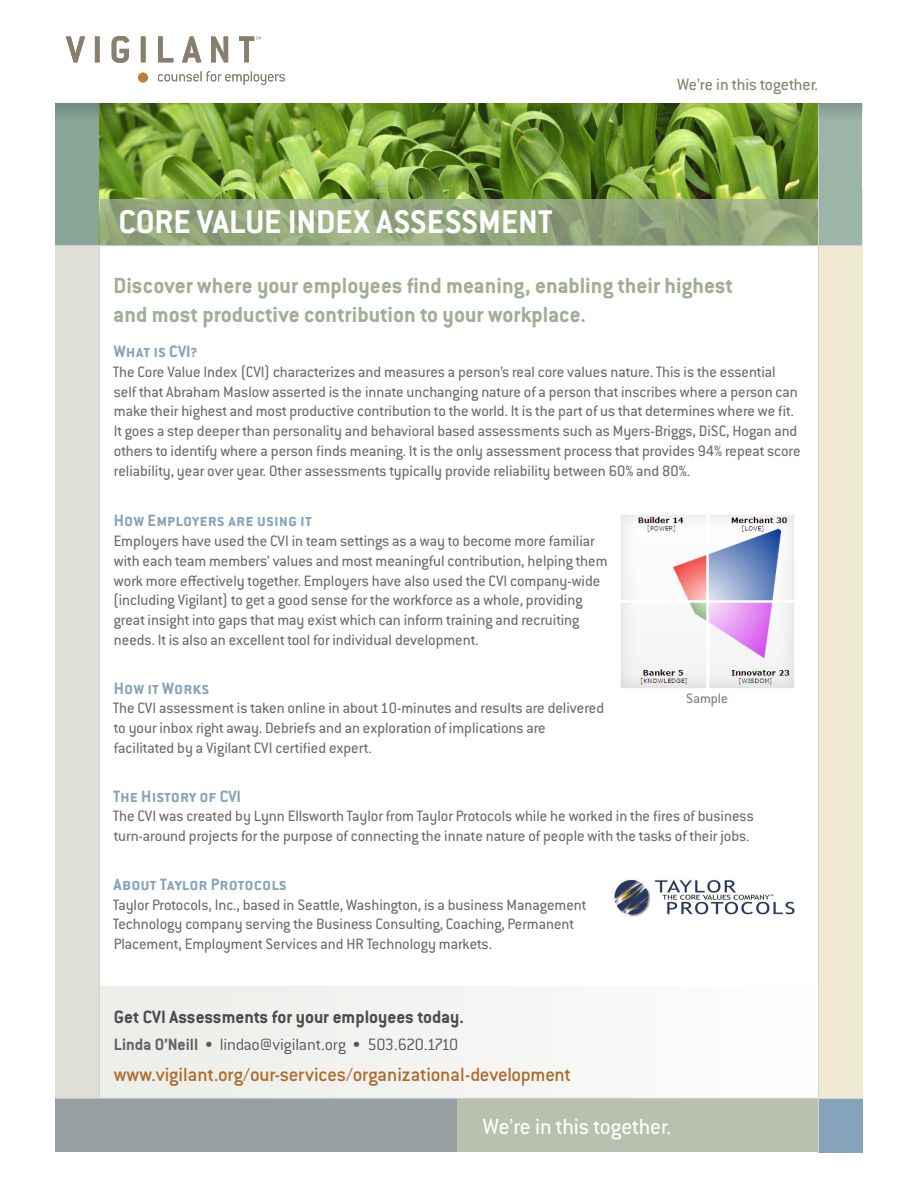
<style>
.page{position:relative;width:918px;height:1188px;background:#fff}
.page>*{position:absolute;margin:0;border:0;box-sizing:border-box;transform-origin:0 0}
.subhead{font:700 36px "Conduit ITC Std";color:#fff}
.t1{font:700 24px/28.8px "Conduit ITC Std";color:#a0ae95}
.subhead-2{font:24px "Conduit ITC Std";color:#fff}
.text{font:500 21px "Conduit ITC Std";letter-spacing:-.015em;color:#af6c2c}
.text-2{font:700 19.5px "Conduit ITC Std";color:#4b4c4d}
.t2{font:700 18px "Conduit ITC Std";color:#85a3ba}
.text-3{font:300 18px "Conduit ITC Std";letter-spacing:-.02em;color:#57585a}
.t3{font:18px "Conduit ITC Std";color:#887f6f}
.t4{font:16.5px/19.8px "Conduit ITC Std";color:#716963}
.t5{font:15px "Conduit ITC Std";color:#837a74}
.s1{font-weight:700;color:#636366}
</style>
<div class="page">
<div style="left:819px;top:189px;width:43px;height:944px;background:#f0ead3"></div>
<div style="left:818px;top:1099px;width:44px;height:53px;background:#85a3ba"></div>
<div style="left:56px;top:1099px;width:762px;height:53px;background:#989fa2"></div>
<div style="left:458px;top:1099px;width:361px;height:53px;background:#b8c0af"></div>
<div style="left:56px;top:189px;width:43px;height:909px;background:#dfdfd6"></div>
<div style="left:819px;top:104px;width:43px;height:141px;background:#9db4a9"></div>
<div style="left:99px;top:987px;width:719px;height:112px;background:#f4f5f2"></div>
<div style="left:138px;top:72px;width:10px;height:11px;background:#c27b3d;border-radius:50%"></div>
<svg style="left:158px;top:71px;width:127px;height:14px"></svg>
<svg style="left:66px;top:36px;width:19px;height:26px"></svg>
<div style="left:95px;top:36px;width:5px;height:26px;background:#887f6f"></div>
<svg style="left:112px;top:36px;width:17px;height:27px"></svg>
<div style="left:141px;top:36px;width:5px;height:26px;background:#887f6f"></div>
<svg style="left:158px;top:36px;width:15px;height:26px"></svg>
<svg style="left:182px;top:36px;width:19px;height:26px"></svg>
<svg style="left:211px;top:36px;width:17px;height:26px"></svg>
<svg style="left:239px;top:36px;width:22px;height:26px"></svg>
<hr style="left:56px;top:1098px;width:806px;height:1px;background:#d1d2d4">
<hr style="left:99px;top:104px;width:1px;height:994px;background:#d1d2d4">
<div style="left:56px;top:104px;width:43px;height:141px;background:#87a698"></div>
<hr style="left:818px;top:104px;width:1px;height:1048px;background:#d1d2d4">
<svg style="left:56px;top:104px;width:806px;height:16px"></svg>
<img style="left:99px;top:104px;width:718px;height:141px">
<svg style="left:100px;top:199px;width:717px;height:46px;background:#93a77c"></svg>
<hr style="left:56px;top:245px;width:806px;height:1px;background:#d1d2d4">
<img style="left:621px;top:515px;width:173px;height:173px">
<img style="left:614px;top:879px;width:181px;height:38px">
<p class="subhead" style="left:118px;top:201px;width:436px">CORE VALUE INDEX ASSESSMENT</p>
<p class="t3" style="left:677px;top:74px;width:143px">We’re in this together.</p>
<p class="t1" style="left:113px;top:271px;width:621px">Discover where your employees find meaning, enabling their highest and most productive contribution to your workplace.</p>
<p class="t2" style="left:114px;top:341px;width:85px">What is CVI?</p>
<p class="t4" style="left:113px;top:362px;width:689px">The Core Value Index (CVI) characterizes and measures a person’s real core values nature. This is the essential self that Abraham Maslow asserted is the innate unchanging nature of a person that inscribes where a person can make their highest and most productive contribution to the world. It is the part of us that determines where we fit.<br>It goes a step deeper than personality and behavioral based assessments such as Myers-Briggs, DiSC, Hogan and others to identify where a person finds meaning. It is the only assessment process that provides 94% repeat score reliability, year over year. Other assessments typically provide reliability between 60% and 80%.</p>
<p class="t2" style="left:114px;top:510px;width:200px">How Employers are using it</p>
<p class="t4" style="left:113px;top:531px;width:496px">Employers have used the CVI in team settings as a way to become more familiar with each team members’ values and most meaningful contribution, helping them work more effectively together. Employers have also used the CVI company-wide (including Vigilant) to get a good sense for the workforce as a whole, providing great insight into gaps that may exist which can inform training and recruiting needs. It is also an excellent tool for individual development.</p>
<p class="t2" style="left:114px;top:678px;width:97px">How it Works</p>
<p class="t4" style="left:113px;top:699px;width:493px">The CVI assessment is taken online in about 10-minutes and results are delivered to your inbox right away. Debriefs and an exploration of implications are facilitated by a Vigilant CVI certified expert.</p>
<p class="t2" style="left:113px;top:786px;width:129px">The History of CVI</p>
<p class="t4" style="left:113px;top:807px;width:642px">The CVI was created by Lynn Ellsworth Taylor from Taylor Protocols while he worked in the fires of business turn-around projects for the purpose of connecting the innate nature of people with the tasks of their jobs.</p>
<p class="t2" style="left:114px;top:874px;width:175px">About Taylor Protocols</p>
<p class="t4" style="left:113px;top:895px;width:475px">Taylor Protocols, Inc., based in Seattle, Washington, is a business Management<br>Technology company serving the Business Consulting, Coaching, Permanent<br>Placement, Employment Services and HR Technology markets.</p>
<p class="t5" style="left:686px;top:690px;width:43px">Sample</p>
<p class="text-2" style="left:114px;top:1006px;width:352px">Get CVI Assessments for your employees today.</p>
<p class="text-3" style="left:114px;top:1033px;width:346px"><span class="s1">Linda O’Neill</span> • lindao@vigilant.org • 503.620.1710</p>
<p class="text" style="left:114px;top:1063px;width:459px">www.vigilant.org/our-services/organizational-development</p>
<p class="subhead-2" style="left:483px;top:1113px;width:190px">We’re in this together.</p>
</div>
